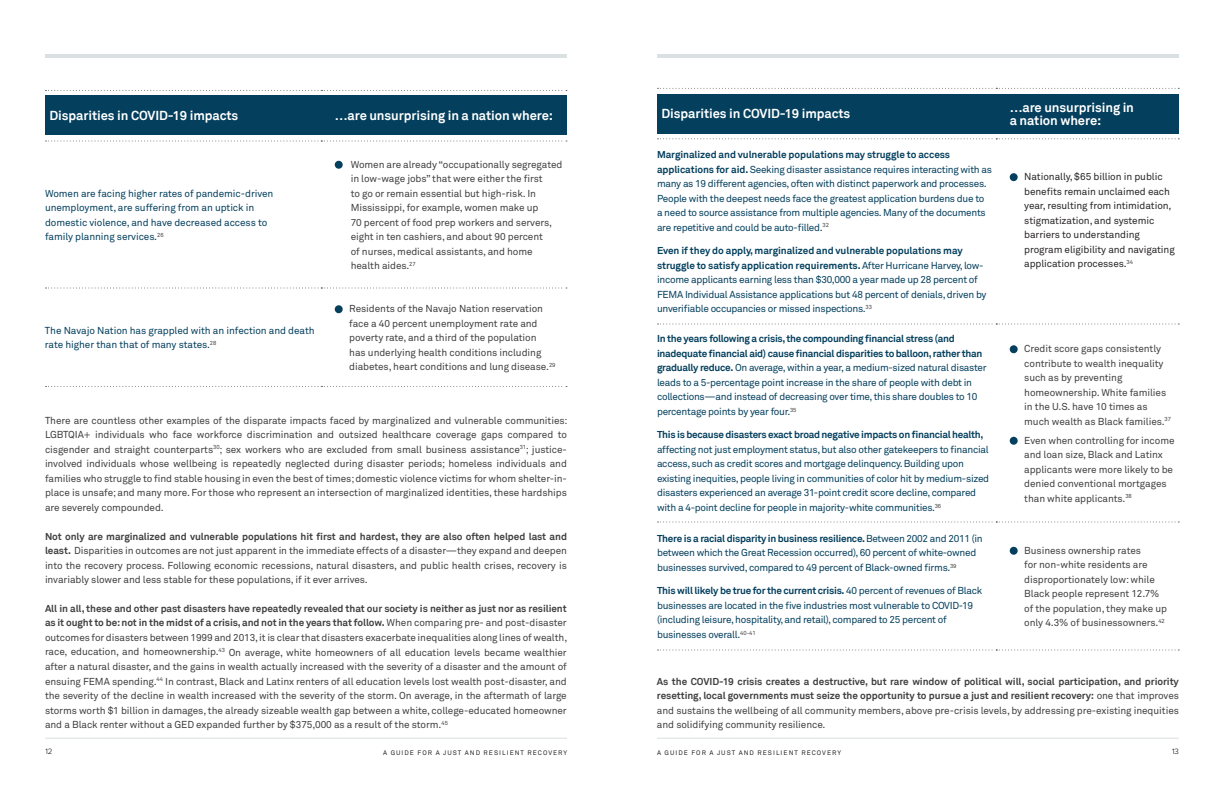
<style>
.page{position:relative;width:1224px;height:792px;background:#fff}
.page>*{position:absolute;margin:0;border:0;box-sizing:border-box;transform-origin:0 0}
.t1{font:700 13px/12.5px "Akkurat";letter-spacing:-.01em;color:#fff}
.t2{font:10px/14.5px "Akkurat Pro";letter-spacing:-.01em;color:#404040}
.t3{font:10px/14.5px "Akkurat Pro";letter-spacing:-.03em;color:#043f5d}
.t4{font:700 10px/14.5px "Akkurat";letter-spacing:-.01em;color:#404040}
.t5{font:700 10px/14.5px "Akkurat";letter-spacing:-.03em;color:#043f5d}
.t6{font:10px/14.5px "Akkurat Pro";letter-spacing:-.01em;color:#043f5d}
.t7{font:10px/14.5px "Akkurat Pro";letter-spacing:-.01em;color:#282525}
.t8{font:700 10px/14.5px "Akkurat";letter-spacing:-.01em;color:#043f5d}
.t9{font:300 8px "Proxima Nova";color:#000}
.t10{font:6.5px "Akkurat Pro";letter-spacing:.16em;color:#282525}
.s1{font-family:"Akkurat";font-weight:700}
.s2{font-family:"Akkurat Pro";font-weight:400}
</style>
<div class="page">
<hr style="left:657px;top:54px;width:522px;height:4px;background:#dbe0e2">
<hr style="left:45px;top:54px;width:522px;height:4px;background:#dbe0e2">
<hr style="left:657px;top:738px;width:522px;height:1px;background:#dbe0e2">
<hr style="left:45px;top:738px;width:522px;height:1px;background:#dbe0e2">
<div style="left:45px;top:95px;width:522px;height:40px;background:#043f5d"></div>
<svg style="left:46px;top:90px;width:521px;height:1px"></svg>
<svg style="left:46px;top:386px;width:521px;height:1px"></svg>
<svg style="left:46px;top:140px;width:521px;height:2px"></svg>
<svg style="left:46px;top:288px;width:521px;height:1px"></svg>
<div style="left:335px;top:161px;width:8px;height:8px;background:#043f5d;border-radius:50%"></div>
<div style="left:335px;top:305px;width:8px;height:8px;background:#043f5d;border-radius:50%"></div>
<div style="left:657px;top:94px;width:522px;height:39px;background:#043f5d"></div>
<svg style="left:658px;top:88px;width:521px;height:1px"></svg>
<svg style="left:658px;top:138px;width:521px;height:1px"></svg>
<svg style="left:658px;top:324px;width:521px;height:1px"></svg>
<svg style="left:658px;top:522px;width:521px;height:1px"></svg>
<svg style="left:658px;top:650px;width:521px;height:1px"></svg>
<div style="left:1010px;top:173px;width:8px;height:8px;background:#043f5d;border-radius:50%"></div>
<div style="left:1010px;top:345px;width:8px;height:8px;background:#043f5d;border-radius:50%"></div>
<div style="left:1010px;top:437px;width:8px;height:8px;background:#043f5d;border-radius:50%"></div>
<div style="left:1010px;top:547px;width:8px;height:8px;background:#043f5d;border-radius:50%"></div>
<h1 class="t1" style="left:50px;top:110px;width:190px">Disparities in COVID-19 impacts</h1>
<h1 class="t1" style="left:335px;top:110px;width:220px">…are unsurprising in a nation where:</h1>
<p class="t6" style="left:45px;top:186px;width:230px">Women are facing higher rates of pandemic-driven unemployment, are suffering from an uptick in domestic violence, and have decreased access to family planning services.<sup>26</sup></p>
<p class="t6" style="left:45px;top:323px;width:271px">The Navajo Nation has grappled with an infection and death rate higher than that of many states.<sup>28</sup></p>
<p class="t2" style="left:351px;top:157px;width:213px">Women are already “occupationally segregated in low-wage jobs” that were either the first<br>to go or remain essential but high-risk. In Mississippi, for example, women make up<br>70 percent of food prep workers and servers, eight in ten cashiers, and about 90 percent<br>of nurses, medical assistants, and home health aides.<sup>27</sup></p>
<p class="t2" style="left:349px;top:302px;width:208px">Residents of the Navajo Nation reservation face a 40 percent unemployment rate and poverty rate, and a third of the population has underlying health conditions including diabetes, heart conditions and lung disease.<sup>29</sup></p>
<p class="t2" style="left:45px;top:413px;width:524px;text-align:justify">There are countless other examples of the disparate impacts faced by marginalized and vulnerable communities:<br>LGBTQIA+ individuals who face workforce discrimination and outsized healthcare coverage gaps compared to cisgender and straight counterparts<sup>30</sup>; sex workers who are excluded from small business assistance<sup>31</sup>; justice&shy;involved individuals whose wellbeing is repeatedly neglected during disaster periods; homeless individuals and families who struggle to find stable housing in even the best of times; domestic violence victims for whom shelter-in&shy;place is unsafe; and many more. For those who represent an intersection of marginalized identities, these hardships are severely compounded.</p>
<p class="t4" style="left:45px;top:529px;width:524px">Not only are marginalized and vulnerable populations hit first and hardest, they are also often helped last and</p>
<p class="t2" style="left:45px;top:544px;width:523px;text-align:justify"><span class="s1">least.</span> Disparities in outcomes are not just apparent in the immediate effects of a disaster—they expand and deepen into the recovery process. Following economic recessions, natural disasters, and public health crises, recovery is invariably slower and less stable for these populations, if it ever arrives.</p>
<p class="t4" style="left:45px;top:601px;width:523px">All in all, these and other past disasters have repeatedly revealed that our society is neither as just nor as resilient as it ought to be: not in the midst of a crisis, and not in the years that follow. <span class="s2">When comparing pre- and post-disaster</span></p>
<p class="t2" style="left:45px;top:631px;width:524px;text-align:justify">outcomes for disasters between 1999 and 2013, it is clear that disasters exacerbate inequalities along lines of wealth, race, education, and homeownership.<sup>43</sup> On average, white homeowners of all education levels became wealthier after a natural disaster, and the gains in wealth actually increased with the severity of a disaster and the amount of ensuing FEMA spending.<sup>44</sup> In contrast, Black and Latinx renters of all education levels lost wealth post-disaster, and the severity of the decline in wealth increased with the severity of the storm. On average, in the aftermath of large storms worth $1 billion in damages, the already sizeable wealth gap between a white, college-educated homeowner and a Black renter without a GED expanded further by $375,000 as a result of the storm.<sup>45</sup></p>
<h1 class="t1" style="left:662px;top:108px;width:190px">Disparities in COVID-19 impacts</h1>
<h1 class="t1" style="left:1010px;top:101px;width:126px">…are unsurprising in a nation where:</h1>
<p class="t8" style="left:657px;top:147px;width:295px">Marginalized and vulnerable populations may struggle to access</p>
<p class="t3" style="left:657px;top:162px;width:337px"><span class="s1">applications for aid.</span> Seeking disaster assistance requires interacting with as many as 19 different agencies, often with distinct paperwork and processes.<br>People with the deepest needs face the greatest application burdens due to a need to source assistance from multiple agencies. Many of the documents are repetitive and could be auto-filled.<sup>32</sup></p>
<p class="t8" style="left:657px;top:243px;width:328px">Even if they do apply, marginalized and vulnerable populations may struggle to satisfy application requirements. <span class="s2">After Hurricane Harvey, low-</span></p>
<p class="t3" style="left:657px;top:273px;width:331px">income applicants earning less than $30,000 a year made up 28 percent of<br>FEMA Individual Assistance applications but 48 percent of denials, driven by unverifiable occupancies or missed inspections.<sup>33</sup></p>
<p class="t7" style="left:1024px;top:170px;width:152px">Nationally, $65 billion in public benefits remain unclaimed each year, resulting from intimidation, stigmatization, and systemic barriers to understanding program eligibility and navigating application processes.<sup>34</sup></p>
<p class="t5" style="left:657px;top:332px;width:327px">In the years following a crisis, the compounding financial stress (and inadequate financial aid) cause financial disparities to balloon, rather than</p>
<p class="t3" style="left:657px;top:361px;width:331px"><span class="s1">gradually reduce.</span> On average, within a year, a medium-sized natural disaster leads to a 5-percentage point increase in the share of people with debt in collections—and instead of decreasing over time, this share doubles to 10 percentage points by year four.<sup>35</sup></p>
<p class="t5" style="left:657px;top:428px;width:328px">This is because disasters exact broad negative impacts on financial health,</p>
<p class="t3" style="left:657px;top:442px;width:334px">affecting not just employment status, but also other gatekeepers to financial access, such as credit scores and mortgage delinquency. Building upon existing inequities, people living in communities of color hit by medium-sized disasters experienced an average 31-point credit score decline, compared with a 4-point decline for people in majority-white communities.<sup>36</sup></p>
<p class="t5" style="left:657px;top:531px;width:327px">There is a racial disparity in business resilience. <span class="s2">Between 2002 and 2011 (in</span></p>
<p class="t3" style="left:657px;top:546px;width:321px">between which the Great Recession occurred), 60 percent of white-owned businesses survived, compared to 49 percent of Black-owned firms.<sup>39</sup></p>
<p class="t5" style="left:657px;top:584px;width:327px">This will likely be true for the current crisis. <span class="s2">40 percent of revenues of Black</span></p>
<p class="t3" style="left:657px;top:598px;width:318px">businesses are located in the five industries most vulnerable to COVID-19 (including leisure, hospitality, and retail), compared to 25 percent of businesses overall.<sup>40-41</sup></p>
<p class="t2" style="left:1024px;top:342px;width:148px">Credit score gaps consistently contribute to wealth inequality such as by preventing homeownership. White families in the U.S. have 10 times as much wealth as Black families.<sup>37</sup></p>
<p class="t2" style="left:1024px;top:433px;width:152px">Even when controlling for income and loan size, Black and Latinx applicants were more likely to be denied conventional mortgages than white applicants.<sup>38</sup></p>
<p class="t2" style="left:1024px;top:543px;width:144px">Business ownership rates<br>for non-white residents are disproportionately low: while<br>Black people represent 12.7% of the population, they make up only 4.3% of businessowners.<sup>42</sup></p>
<p class="t4" style="left:657px;top:674px;width:523px">As the COVID-19 crisis creates a destructive, but rare window of political will, social participation, and priority resetting, local governments must seize the opportunity to pursue a just and resilient recovery: <span class="s2">one that improves</span></p>
<p class="t2" style="left:657px;top:703px;width:523px">and sustains the wellbeing of all community members, above pre-crisis levels, by addressing pre-existing inequities and solidifying community resilience.</p>
<p class="t9" style="left:45px;top:745px;width:9px">12</p>
<p class="t10" style="left:383px;top:749px;width:186px">A GUIDE FOR A JUST AND RESILIENT RECOVERY</p>
<p class="t10" style="left:657px;top:749px;width:186px">A GUIDE FOR A JUST AND RESILIENT RECOVERY</p>
<p class="t9" style="left:1172px;top:745px;width:8px">13</p>
</div>
